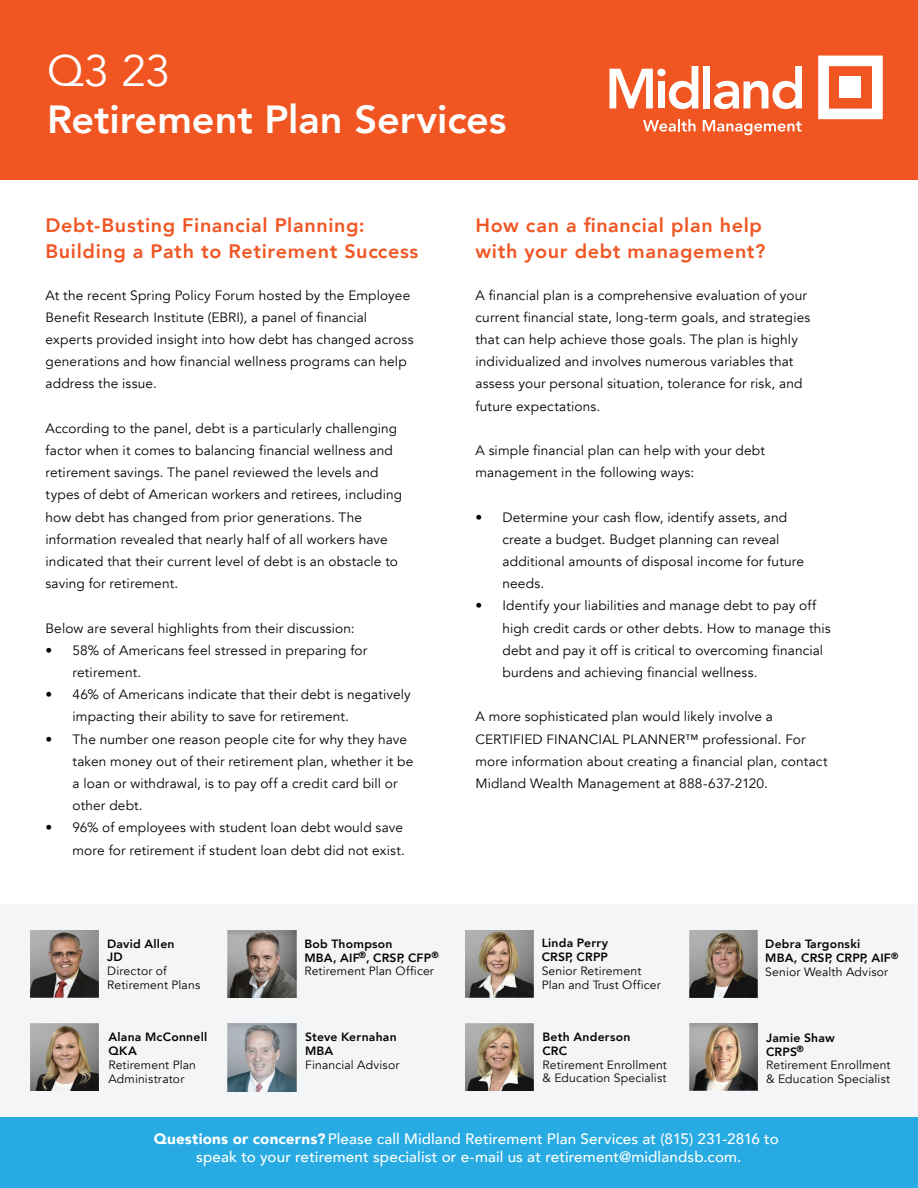
<style>
.page{position:relative;width:918px;height:1188px;background:#fff}
.page>*{position:absolute;margin:0;border:0;box-sizing:border-box;transform-origin:0 0}
.t1{font:43.95px "Avenir";color:#fff}
.t2{font:800 39.15px "Avenir";color:#fff}
.t3{font:800 19.5px/26.4px "Avenir";letter-spacing:.035em;color:#f15622}
.t4{font:500 15px/18px "Avenir";letter-spacing:.01em;color:#fff;text-align:center}
.t5{font:13.5px/22.2px "Avenir";letter-spacing:.01em;color:#040503}
.t6{font:12px/13.8px "Avenir";letter-spacing:.015em;color:#040503}
.t7{font:800 12px/13.8px "Avenir";letter-spacing:.02em;color:#040503}
.s1{font-weight:400}
.s2{font-weight:800}
.s3{font-weight:900}
</style>
<div class="page">
<div style="left:0;top:904px;width:918px;height:220px;background:#f4f5f6"></div>
<div style="left:0;top:0;width:918px;height:180px;background:#f15622"></div>
<img style="left:30px;top:1024px;width:68px;height:67px">
<img style="left:30px;top:930px;width:68px;height:67px">
<img style="left:465px;top:1024px;width:68px;height:67px">
<img style="left:465px;top:930px;width:68px;height:67px">
<svg style="left:818px;top:56px;width:65px;height:63px"></svg>
<svg style="left:609px;top:69px;width:44px;height:39px"></svg>
<div style="left:657px;top:69px;width:9px;height:7px;background:#fff;border-radius:50%"></div>
<div style="left:658px;top:81px;width:7px;height:27px;background:#fff"></div>
<svg style="left:669px;top:66px;width:29px;height:43px"></svg>
<div style="left:703px;top:66px;width:7px;height:42px;background:#fff"></div>
<svg style="left:714px;top:66px;width:88px;height:43px"></svg>
<svg style="left:643px;top:119px;width:53px;height:13px"></svg>
<svg style="left:703px;top:120px;width:99px;height:15px"></svg>
<img style="left:689px;top:931px;width:69px;height:67px">
<img style="left:689px;top:1024px;width:68px;height:66px">
<img style="left:228px;top:1024px;width:68px;height:67px">
<img style="left:228px;top:930px;width:68px;height:68px">
<div style="left:0;top:1118px;width:918px;height:70px;background:#27abe2"></div>
<h1 class="t1" style="left:47px;top:45px;width:125px">Q3 23</h1>
<h2 class="t2" style="left:47px;top:89px;width:461px">Retirement Plan Services</h2>
<h3 class="t3" style="left:46px;top:212px;width:374px">Debt-Busting Financial Planning:<br>Building a Path to Retirement Success</h3>
<p class="t5" style="left:46px;top:284px;width:369px">At the recent Spring Policy Forum hosted by the Employee Benefit Research Institute (EBRI), a panel of financial experts provided insight into how debt has changed across generations and how financial wellness programs can help address the issue.</p>
<p class="t5" style="left:46px;top:417px;width:358px">According to the panel, debt is a particularly challenging factor when it comes to balancing financial wellness and retirement savings. The panel reviewed the levels and types of debt of American workers and retirees, including how debt has changed from prior generations. The information revealed that nearly half of all workers have indicated that their current level of debt is an obstacle to saving for retirement.</p>
<p class="t5" style="left:46px;top:617px;width:311px">Below are several highlights from their discussion:</p>
<p class="t5" style="left:73px;top:639px;width:296px;text-indent:-27px">• 58% of Americans feel stressed in preparing for retirement.</p>
<p class="t5" style="left:73px;top:684px;width:340px;text-indent:-27px">• 46% of Americans indicate that their debt is negatively impacting their ability to save for retirement.</p>
<p class="t5" style="left:73px;top:728px;width:342px;text-indent:-27px">• The number one reason people cite for why they have taken money out of their retirement plan, whether it be a loan or withdrawal, is to pay off a credit card bill or other debt.</p>
<p class="t5" style="left:46px;top:817px;width:361px;text-align:right">• 96% of employees with student loan debt would save more for retirement if student loan debt did not exist.</p>
<p class="t7" style="left:107px;top:936px;width:69px">David Allen<br>JD</p>
<p class="t6" style="left:107px;top:964px;width:95px">Director of<br>Retirement Plans</p>
<p class="t7" style="left:108px;top:1030px;width:100px">Alana McConnell<br>QKA</p>
<p class="t6" style="left:108px;top:1058px;width:89px">Retirement Plan<br>Administrator</p>
<p class="t7" style="left:304px;top:937px;width:136px">Bob Thompson<br>MBA, AIF<sup>®</sup>, CRSP, CFP<sup>®<br></sup><span class="s1">Retirement Plan Officer</span></p>
<p class="t7" style="left:305px;top:1030px;width:93px">Steve Kernahan<br>MBA</p>
<p class="t6" style="left:305px;top:1058px;width:96px">Financial Advisor</p>
<h3 class="t3" style="left:475px;top:212px;width:291px">How can a financial plan help with your debt management?</h3>
<p class="t5" style="left:475px;top:284px;width:336px">A financial plan is a comprehensive evaluation of your current financial state, long-term goals, and strategies that can help achieve those goals. The plan is highly individualized and involves numerous variables that assess your personal situation, tolerance for risk, and future expectations.</p>
<p class="t5" style="left:475px;top:440px;width:291px">A simple financial plan can help with your debt management in the following ways:</p>
<p class="t5" style="left:502px;top:506px;width:303px;text-indent:-27px">• Determine your cash flow, identify assets, and create a budget. Budget planning can reveal additional amounts of disposal income for future needs.</p>
<p class="t5" style="left:502px;top:595px;width:330px;text-indent:-27px">• Identify your liabilities and manage debt to pay off high credit cards or other debts. How to manage this debt and pay it off is critical to overcoming financial burdens and achieving financial wellness.</p>
<p class="t5" style="left:475px;top:706px;width:354px">A more sophisticated plan would likely involve a CERTIFIED FINANCIAL PLANNER™ professional. For more information about creating a financial plan, contact Midland Wealth Management at 888-637-2120.</p>
<p class="t7" style="left:542px;top:936px;width:68px">Linda Perry<br>CRSP, CRPP</p>
<p class="t6" style="left:542px;top:964px;width:121px">Senior Retirement<br>Plan and Trust Officer</p>
<p class="t7" style="left:542px;top:1030px;width:89px">Beth Anderson<br>CRC</p>
<p class="t6" style="left:542px;top:1058px;width:126px">Retirement Enrollment &amp; Education Specialist</p>
<p class="t7" style="left:765px;top:937px;width:135px">Debra Targonski<br>MBA, CRSP, CRPP, AIF<sup>®<br></sup><span class="s1">Senior Wealth Advisor</span></p>
<p class="t6" style="left:766px;top:1031px;width:126px"><span class="s2">Jamie Shaw<br>CRPS</span><sup>®<br></sup>Retirement Enrollment &amp; Education Specialist</p>
<p class="t4" style="left:154px;top:1129px;width:626px"><span class="s3">Questions or concerns?</span> Please call Midland Retirement Plan Services at (815) 231-2816 to speak to your retirement specialist or e-mail us at retirement@midlandsb.com.</p>
</div>
